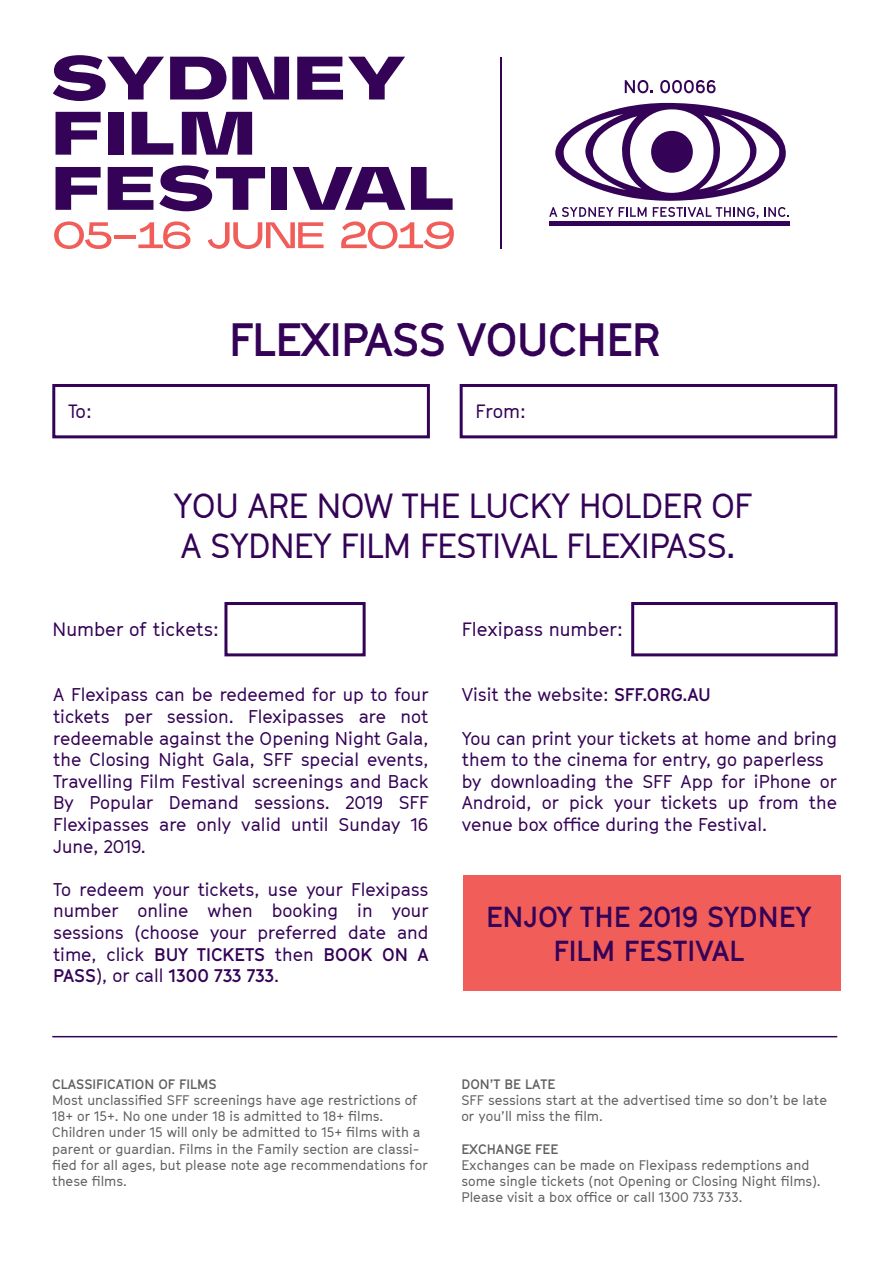
<style>
.page{position:relative;width:893px;height:1263px;background:#fff}
.page>*{position:absolute;margin:0;border:0;box-sizing:border-box;transform-origin:0 0}
.t1{font:700 46.05px "GT Cinetype";letter-spacing:-.025em;color:#340256}
.t2{font:34.05px/40.8px "GT Cinetype";letter-spacing:-.025em;color:#340256}
.t3{font:700 28.5px/34.2px "GT Cinetype";color:#340256;text-align:center}
.t4{font:18.75px "GT Cinetype";color:#340256}
.t5{font:18px/21.6px "GT Cinetype";color:#340256;text-align:justify}
.t6{font:13.5px/16.2px "GT Cinetype";color:#5f5f62}
.t7{font:700 13.5px "GT Cinetype";color:#5f5f62}
.s1{font-weight:700}
</style>
<div class="page">
<hr style="left:52px;top:1036px;width:785px;height:1px;background:#340256">
<div style="left:52px;top:384px;width:378px;height:54px;border:3px solid #340256"></div>
<div style="left:460px;top:384px;width:377px;height:54px;border:3px solid #340256"></div>
<hr style="left:500px;top:57px;width:2px;height:192px;background:#340256">
<svg style="left:549px;top:207px;width:98px;height:10px"></svg>
<svg style="left:653px;top:207px;width:105px;height:12px"></svg>
<svg style="left:764px;top:207px;width:25px;height:10px"></svg>
<svg style="left:625px;top:80px;width:28px;height:13px"></svg>
<svg style="left:660px;top:80px;width:55px;height:13px"></svg>
<hr style="left:549px;top:222px;width:240px;height:4px;background:#340256">
<svg style="left:555px;top:103px;width:231px;height:98px"></svg>
<div style="left:464px;top:875px;width:377px;height:116px;background:#f15e5a"></div>
<div style="left:224px;top:602px;width:142px;height:54px;border:3px solid #340256"></div>
<div style="left:631px;top:602px;width:207px;height:54px;border:3px solid #340256"></div>
<svg style="left:53px;top:55px;width:111px;height:46px"></svg>
<svg style="left:170px;top:57px;width:56px;height:42px"></svg>
<svg style="left:232px;top:57px;width:57px;height:42px"></svg>
<svg style="left:297px;top:57px;width:108px;height:42px"></svg>
<svg style="left:56px;top:112px;width:45px;height:43px"></svg>
<div style="left:108px;top:112px;width:15px;height:43px;background:#340256"></div>
<svg style="left:132px;top:112px;width:41px;height:43px"></svg>
<svg style="left:182px;top:112px;width:70px;height:43px"></svg>
<svg style="left:56px;top:167px;width:45px;height:43px"></svg>
<svg style="left:108px;top:167px;width:45px;height:43px"></svg>
<svg style="left:159px;top:165px;width:106px;height:46px"></svg>
<div style="left:272px;top:167px;width:15px;height:43px;background:#340256"></div>
<svg style="left:293px;top:167px;width:112px;height:43px"></svg>
<svg style="left:411px;top:167px;width:42px;height:43px"></svg>
<svg style="left:54px;top:221px;width:57px;height:28px"></svg>
<hr style="left:114px;top:235px;width:22px;height:4px;background:#f15e5a">
<svg style="left:138px;top:221px;width:52px;height:28px"></svg>
<svg style="left:208px;top:222px;width:116px;height:27px"></svg>
<svg style="left:341px;top:221px;width:113px;height:28px"></svg>
<h1 class="t1" style="left:229px;top:312px;width:434px">FLEXIPASS VOUCHER</h1>
<p class="t4" style="left:68px;top:400px;width:25px">To:</p>
<p class="t4" style="left:475px;top:400px;width:52px">From:</p>
<h2 class="t2" style="left:174px;top:484px;width:580px">YOU ARE NOW THE LUCKY HOLDER OF<br>A SYDNEY FILM FESTIVAL FLEXIPASS.</h2>
<p class="t4" style="left:53px;top:618px;width:168px">Number of tickets:</p>
<p class="t4" style="left:462px;top:618px;width:163px">Flexipass number:</p>
<p class="t5" style="left:53px;top:684px;width:377px">A Flexipass can be redeemed for up to four tickets per session. Flexipasses are not redeemable against the Opening Night Gala, the Closing Night Gala, SFF special events, Travelling Film Festival screenings and Back By Popular Demand sessions. 2019 SFF Flexipasses are only valid until Sunday 16<br>June, 2019.</p>
<p class="t5" style="left:53px;top:878px;width:377px">To redeem your tickets, use your Flexipass number online when booking in your sessions (choose your preferred date and time, click <span class="s1">BUY TICKETS</span> then <span class="s1">BOOK ON A PASS</span>), or call <span class="s1">1300 733 733</span>.</p>
<p class="t5" style="left:462px;top:684px;width:251px">Visit the website: <span class="s1">SFF.ORG.AU</span></p>
<p class="t5" style="left:462px;top:727px;width:377px;text-align:left">You can print your tickets at home and bring them to the cinema for entry, go paperless by downloading the SFF App for iPhone or Android, or pick your tickets up from the venue box office during the Festival.</p>
<h3 class="t3" style="left:486px;top:899px;width:327px">ENJOY THE 2019 SYDNEY<br>FILM FESTIVAL</h3>
<p class="t7" style="left:52px;top:1076px;width:166px">CLASSIFICATION OF FILMS</p>
<p class="t6" style="left:52px;top:1092px;width:377px">Most unclassified SFF screenings have age restrictions of 18+ or 15+. No one under 18 is admitted to 18+ films.<br>Children under 15 will only be admitted to 15+ films with a parent or guardian. Films in the Family section are classi&shy;fied for all ages, but please note age recommendations for these films.</p>
<p class="t7" style="left:461px;top:1076px;width:95px">DON’T BE LATE</p>
<p class="t6" style="left:461px;top:1092px;width:367px">SFF sessions start at the advertised time so don’t be late or you’ll miss the film.</p>
<p class="t7" style="left:461px;top:1141px;width:98px">EXCHANGE FEE</p>
<p class="t6" style="left:461px;top:1156px;width:361px">Exchanges can be made on Flexipass redemptions and some single tickets (not Opening or Closing Night films).<br>Please visit a box office or call 1300 733 733.</p>
</div>
